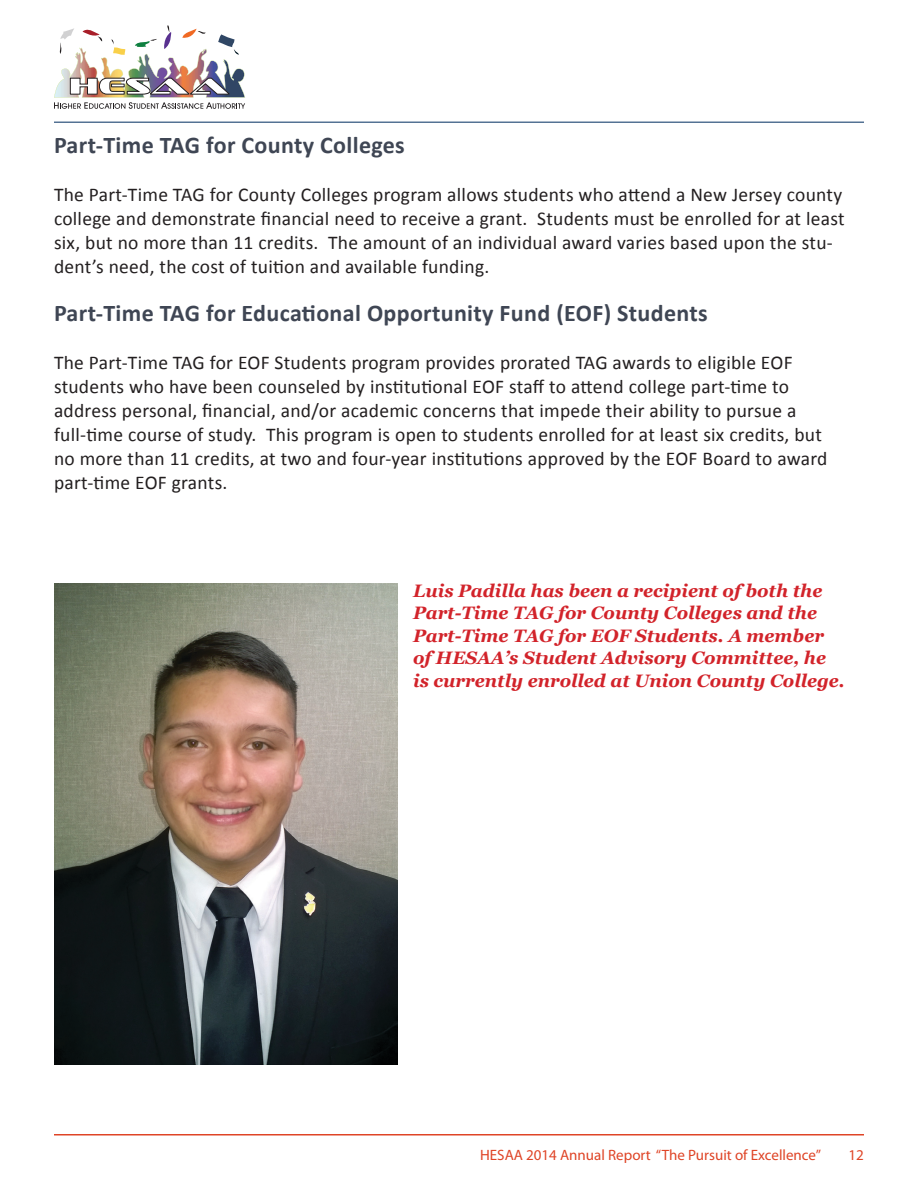
<style>
.page{position:relative;width:918px;height:1188px;background:#fff}
.page>*{position:absolute;margin:0;border:0;box-sizing:border-box;transform-origin:0 0}
.t1{font:700 24px "Calibri";letter-spacing:.015em;color:#3f4654}
.t2{font:19.5px/24px "Calibri";letter-spacing:.015em;color:#231f20}
.t3{font:italic 700 18px/22.5px "Georgia";color:#d2232a}
.t4{font:15px "Myriad Pro";color:#df4426}
</style>
<div class="page">
<hr style="left:54px;top:1134px;width:810px;height:2px;background:#df4426">
<hr style="left:54px;top:122px;width:810px;height:1px;background:#547294">
<svg style="left:54px;top:25px;width:191px;height:84px"></svg>
<img style="left:54px;top:583px;width:343px;height:481px">
<p class="t1" style="left:54px;top:130px;width:352px">Part-Time TAG for County Colleges</p>
<p class="t2" style="left:54px;top:183px;width:792px">The Part-Time TAG for County Colleges program allows students who attend a New Jersey county college and demonstrate financial need to receive a grant. Students must be enrolled for at least six, but no more than 11 credits. The amount of an individual award varies based upon the stu&shy;dent’s need, the cost of tuition and available funding.</p>
<p class="t1" style="left:54px;top:298px;width:655px">Part-Time TAG for Educational Opportunity Fund (EOF) Students</p>
<p class="t2" style="left:54px;top:351px;width:775px">The Part-Time TAG for EOF Students program provides prorated TAG awards to eligible EOF students who have been counseled by institutional EOF staff to attend college part-time to address personal, financial, and/or academic concerns that impede their ability to pursue a full-time course of study. This program is open to students enrolled for at least six credits, but no more than 11 credits, at two and four-year institutions approved by the EOF Board to award part-time EOF grants.</p>
<p class="t3" style="left:413px;top:579px;width:433px">Luis Padilla has been a recipient of both the Part-Time TAG for County Colleges and the Part-Time TAG for EOF Students. A member of HESAA’s Student Advisory Committee, he is currently enrolled at Union County College.</p>
<p class="t4" style="left:480px;top:1146px;width:342px">HESAA 2014 Annual Report “The Pursuit of Excellence”</p>
<p class="t4" style="left:849px;top:1146px;width:17px">12</p>
</div>
